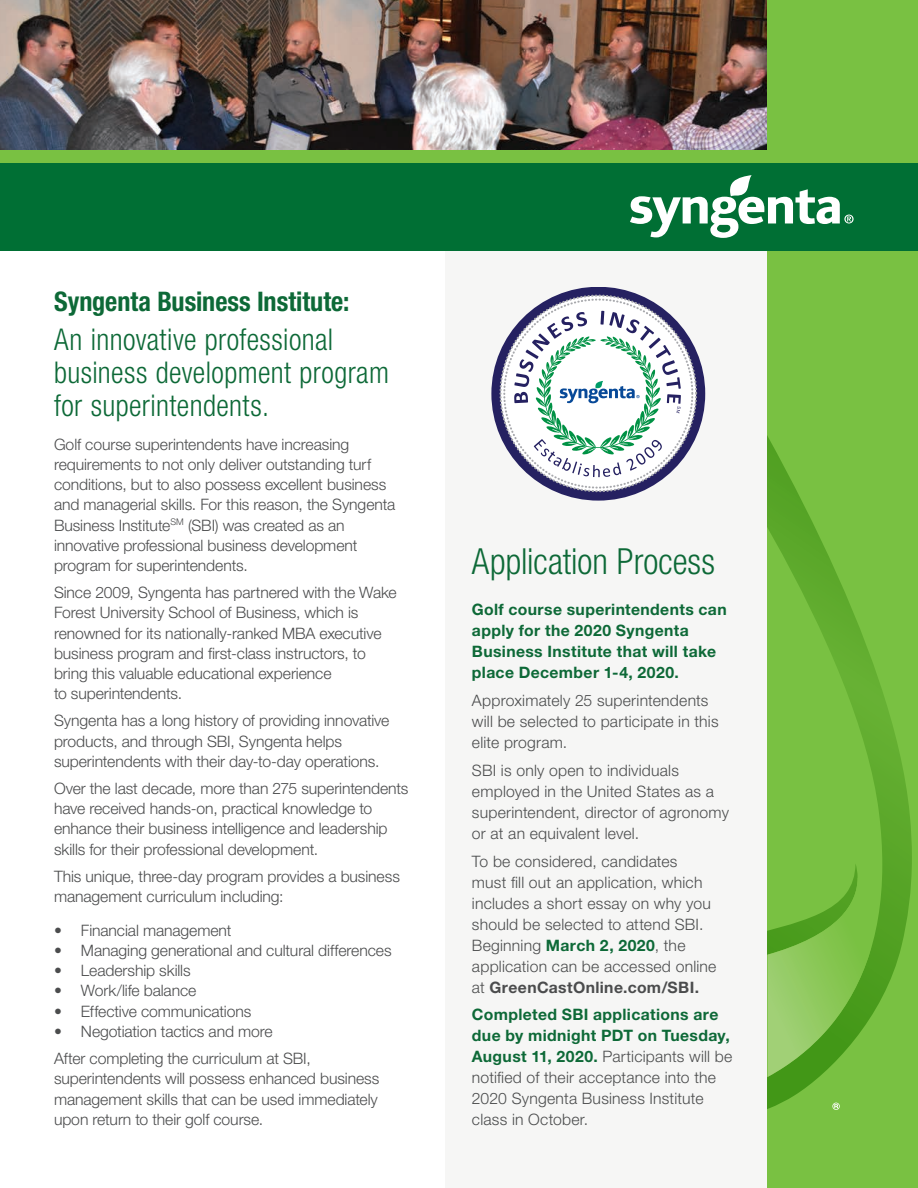
<style>
.page{position:relative;width:918px;height:1188px;background:#fff}
.page>*{position:absolute;margin:0;border:0;box-sizing:border-box;transform-origin:0 0}
.t1{font:300 condensed 36px "Helvetica Neue LT Std";color:#0d6937}
.t2{font:300 condensed 30px/33px "Helvetica Neue LT Std";letter-spacing:.015em;color:#0d6937}
.t3{font:700 condensed 27px "Helvetica Neue LT Std";color:#0d6937}
.t4{font:300 15.75px/20.2px "Helvetica Neue LT Std";letter-spacing:-.005em;color:#4b4c4d}
.t5{font:300 15.75px/21px "Helvetica Neue LT Std";letter-spacing:.015em;color:#4b4c4d}
.t6{font:700 15.75px/21px "Helvetica Neue LT Std";letter-spacing:.025em;color:#0d6937}
.s1{font-weight:700;color:#0d6937}
.s2{font-weight:700}
</style>
<div class="page">
<div style="left:446px;top:250px;width:347px;height:938px;background:#f6f6f5"></div>
<img style="left:0;top:0;width:768px;height:150px">
<div style="left:491px;top:287px;width:214px;height:214px;background:#252161;border-radius:50%"></div>
<svg style="left:500px;top:295px;width:197px;height:197px"></svg>
<div style="left:768px;top:0;width:150px;height:1188px;background:#79c142"></div>
<svg style="left:768px;top:437px;width:144px;height:672px"></svg>
<svg style="left:768px;top:877px;width:107px;height:200px"></svg>
<div style="left:0;top:150px;width:918px;height:100px;background:#006f34"></div>
<div style="left:0;top:150px;width:918px;height:13px;background:#79c142"></div>
<svg style="left:630px;top:175px;width:224px;height:63px"></svg>
<svg style="left:832px;top:1103px;width:8px;height:7px"></svg>
<h3 class="t3" style="left:54px;top:285px;width:297px">Syngenta Business Institute:</h3>
<h2 class="t2" style="left:54px;top:322px;width:337px">An innovative professional business development program for superintendents.</h2>
<p class="t4" style="left:54px;top:434px;width:343px">Golf course superintendents have increasing requirements to not only deliver outstanding turf conditions, but to also possess excellent business and managerial skills. For this reason, the Syngenta Business Institute<sup>SM</sup> (SBI) was created as an innovative professional business development program for superintendents.</p>
<p class="t4" style="left:54px;top:582px;width:344px">Since 2009, Syngenta has partnered with the Wake Forest University School of Business, which is renowned for its nationally-ranked MBA executive business program and first-class instructors, to bring this valuable educational experience<br>to superintendents.</p>
<p class="t4" style="left:54px;top:710px;width:337px">Syngenta has a long history of providing innovative products, and through SBI, Syngenta helps superintendents with their day-to-day operations.</p>
<p class="t4" style="left:54px;top:778px;width:356px">Over the last decade, more than 275 superintendents have received hands-on, practical knowledge to enhance their business intelligence and leadership skills for their professional development.</p>
<p class="t4" style="left:54px;top:866px;width:347px">This unique, three-day program provides a business management curriculum including:</p>
<p class="t4" style="left:54px;top:920px;width:179px">• Financial management</p>
<p class="t4" style="left:54px;top:940px;width:339px">• Managing generational and cultural differences</p>
<p class="t4" style="left:54px;top:960px;width:138px">• Leadership skills</p>
<p class="t4" style="left:54px;top:980px;width:144px">• Work/life balance</p>
<p class="t4" style="left:54px;top:1001px;width:199px">• Effective communications</p>
<p class="t4" style="left:54px;top:1017px;width:258px;line-height:27px">• Negotiation tactics and more<br>After completing the curriculum at SBI,</p>
<p class="t4" style="left:54px;top:1068px;width:327px;text-align:justify">superintendents will possess enhanced business management skills that can be used immediately upon return to their golf course.</p>
<h1 class="t1" style="left:472px;top:541px;width:245px">Application Process</h1>
<p class="t6" style="left:472px;top:599px;width:256px">Golf course superintendents can apply for the 2020 Syngenta<br>Business Institute that will take place December 1-4, 2020.</p>
<p class="t5" style="left:472px;top:690px;width:248px">Approximately 25 superintendents will be selected to participate in this elite program.</p>
<p class="t5" style="left:472px;top:759px;width:259px">SBI is only open to individuals employed in the United States as a superintendent, director of agronomy or at an equivalent level.</p>
<p class="t5" style="left:472px;top:850px;width:246px">To be considered, candidates<br>must fill out an application, which includes a short essay on why you should be selected to attend SBI.<br>Beginning <span class="s1">March 2, 2020</span>, the application can be accessed online at <span class="s2">GreenCastOnline.com/SBI.</span></p>
<p class="t5" style="left:472px;top:1004px;width:262px"><span class="s1">Completed SBI applications are due by midnight PDT on Tuesday,<br>August 11, 2020.</span> Participants will be notified of their acceptance into the<br>2020 Syngenta Business Institute class in October.</p>
</div>
